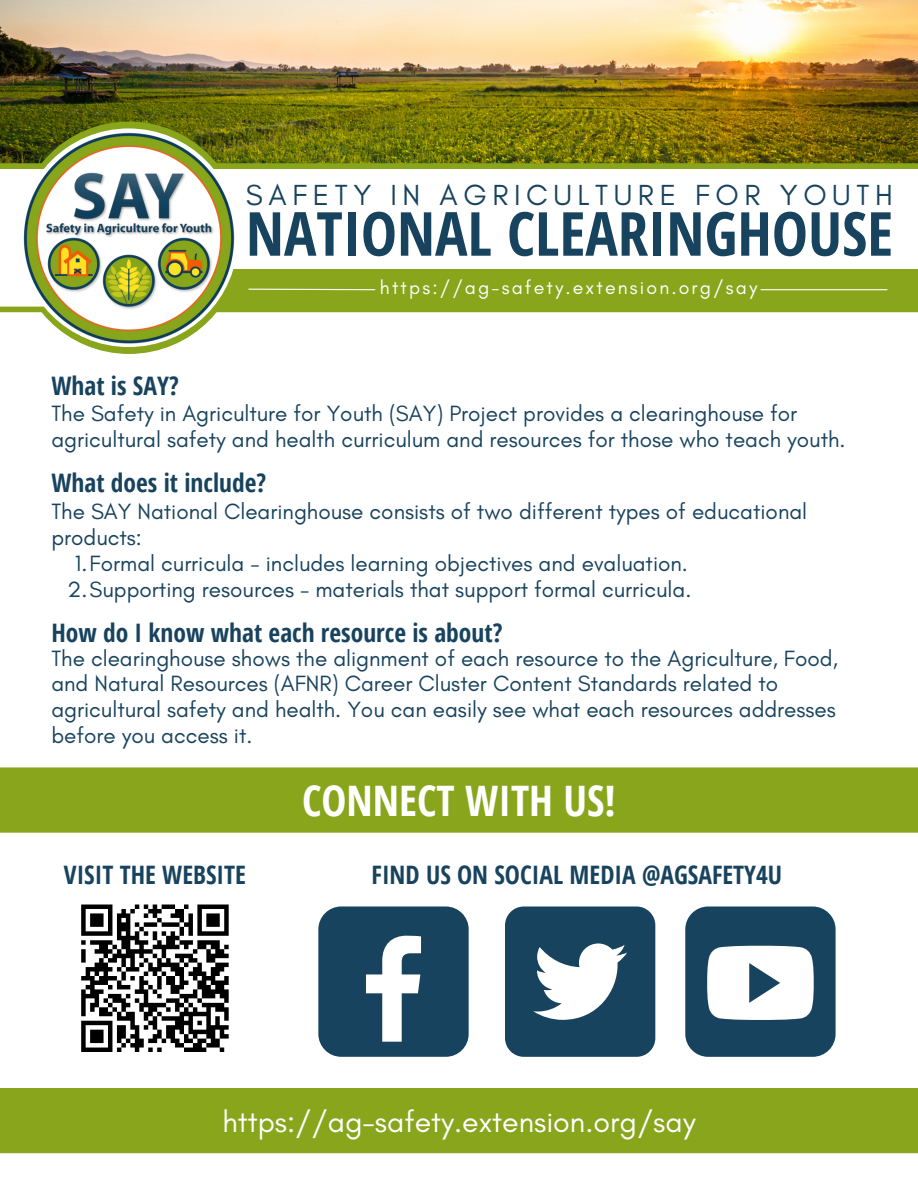
<style>
.page{position:relative;width:918px;height:1188px;background:#fff}
.page>*{position:absolute;margin:0;border:0;box-sizing:border-box;transform-origin:0 0}
.t1{font:700 60.75px "Open Sans Condensed";color:#18435e}
.t2{font:700 42px "Open Sans Condensed";color:#fff}
.t3{font:30.3px "Glacial Indifference";color:#fff}
.t4{font:29.55px "Glacial Indifference";letter-spacing:.19em;color:#18435e}
.t5{font:700 25.5px "Open Sans Condensed";color:#18435e}
.t6{font:22.5px/26px "Glacial Indifference";color:#18435e}
.t7{font:19.5px "Glacial Indifference";letter-spacing:.11em;color:#fff}
</style>
<div class="page">
<img style="left:0;top:0;width:918px;height:163px">
<svg style="left:0;top:163px;width:918px;height:6px;background:#86a21a"></svg>
<div style="left:209px;top:269px;width:709px;height:41px;background:#88a51b"></div>
<img style="left:22px;top:131px;width:213px;height:213px">
<div style="left:318px;top:907px;width:151px;height:150px;background:#18435e;border-radius:23px"></div>
<svg style="left:366px;top:936px;width:55px;height:106px"></svg>
<div style="left:505px;top:907px;width:150px;height:150px;background:#18435e;border-radius:19px"></div>
<svg style="left:533px;top:943px;width:94px;height:77px"></svg>
<div style="left:685px;top:907px;width:151px;height:150px;background:#18435e;border-radius:23px"></div>
<svg style="left:707px;top:946px;width:107px;height:74px;background:#e0e6e9"></svg>
<svg style="left:81px;top:904px;width:148px;height:148px"></svg>
<div style="left:0;top:1088px;width:918px;height:65px;background:#88a51b"></div>
<div style="left:0;top:767px;width:918px;height:66px;background:#88a51b"></div>
<svg style="left:248px;top:288px;width:128px;height:3px"></svg>
<hr style="left:761px;top:289px;width:126px;height:1px;background:#fff">
<p class="t5" style="left:51px;top:368px;width:129px">What is SAY?</p>
<h6 class="t4" style="left:246px;top:177px;width:648px">SAFETY IN AGRICULTURE FOR YOUTH</h6>
<p class="t1" style="left:246px;top:191px;width:649px">NATIONAL CLEARINGHOUSE</p>
<h6 class="t7" style="left:380px;top:275px;width:379px">https://ag-safety.extension.org/say</h6>
<p class="t6" style="left:51px;top:400px;width:796px">The Safety in Agriculture for Youth (SAY) Project provides a clearinghouse for agricultural safety and health curriculum and resources for those who teach youth.</p>
<h5 class="t5" style="left:51px;top:465px;width:216px">What does it include?</h5>
<h6 class="t6" style="left:51px;top:498px;width:757px">The SAY National Clearinghouse consists of two different types of educational products:</h6>
<p class="t6" style="left:75px;top:550px;width:615px">1.Formal curricula - includes learning objectives and evaluation.</p>
<h2 class="t6" style="left:68px;top:576px;width:625px">2.Supporting resources - materials that support formal curricula.</h2>
<h5 class="t5" style="left:51px;top:615px;width:453px">How do I know what each resource is about?</h5>
<p class="t6" style="left:51px;top:645px;width:788px">The clearinghouse shows the alignment of each resource to the Agriculture, Food, and Natural Resources (AFNR) Career Cluster Content Standards related to agricultural safety and health. You can easily see what each resources addresses before you access it.</p>
<p class="t2" style="left:302px;top:771px;width:315px">CONNECT WITH US!</p>
<h1 class="t5" style="left:64px;top:857px;width:184px">VISIT THE WEBSITE</h1>
<p class="t5" style="left:372px;top:857px;width:412px">FIND US ON SOCIAL MEDIA @AGSAFETY4U</p>
<h3 class="t3" style="left:222px;top:1103px;width:475px">https://ag-safety.extension.org/say</h3>
</div>
